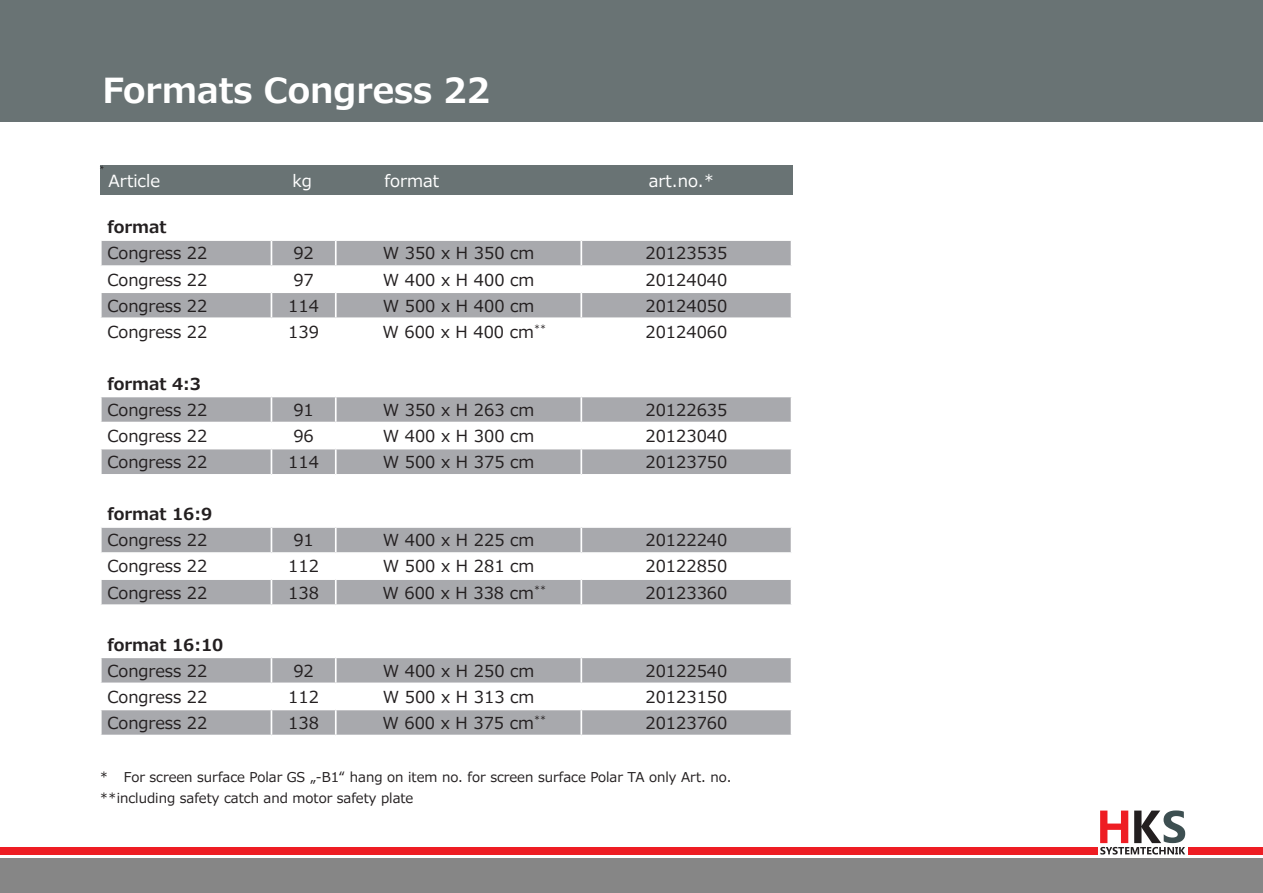
<style>
.page{position:relative;width:1263px;height:893px;background:#fff}
.page>*{position:absolute;margin:0;border:0;box-sizing:border-box;transform-origin:0 0}
.t1{font:700 34.5px "Meiryo UI";color:#fff}
.t2{font:16.8px "Meiryo";color:#fff}
.t3{font:16.5px "Meiryo";color:#231f20}
.t4{font:700 16.5px "Meiryo";color:#231f20}
.t5{font:13.5px/21px "Meiryo UI";color:#231f20}
.t6{font:11.25px "Minion Pro";color:#231f20}
</style>
<div class="page">
<div style="left:100px;top:165px;width:692px;height:30px;background:#697374"></div>
<div style="left:0;top:0;width:1263px;height:122px;background:#697374"></div>
<div style="left:0;top:858px;width:1263px;height:35px;background:#868686"></div>
<svg style="left:1100px;top:810px;width:85px;height:44px"></svg>
<div style="left:1188px;top:847px;width:75px;height:7px;background:#ee1d23"></div>
<div style="left:0;top:847px;width:1097px;height:7px;background:#ee1d23"></div>
<svg style="left:101px;top:240px;width:691px;height:495px"></svg>
<h1 class="t1" style="left:103px;top:66px;width:389px">Formats Congress 22</h1>
<p class="t6" style="left:100px;top:162px;width:6px">*</p>
<p class="t2" style="left:109px;top:169px;width:53px">Article</p>
<p class="t2" style="left:293px;top:169px;width:21px">kg</p>
<p class="t2" style="left:385px;top:169px;width:56px">format</p>
<p class="t2" style="left:649px;top:169px;width:67px">art.no.*</p>
<p class="t4" style="left:107px;top:216px;width:61px">format</p>
<p class="t3" style="left:107px;top:242px;width:101px">Congress 22</p>
<p class="t3" style="left:293px;top:242px;width:22px">92</p>
<p class="t3" style="left:383px;top:242px;width:153px">W 350 x H 350 cm</p>
<p class="t3" style="left:645px;top:242px;width:83px">20123535</p>
<p class="t3" style="left:107px;top:268px;width:101px">Congress 22</p>
<p class="t3" style="left:293px;top:268px;width:22px">97</p>
<p class="t3" style="left:383px;top:268px;width:153px">W 400 x H 400 cm</p>
<p class="t3" style="left:645px;top:268px;width:83px">20124040</p>
<p class="t3" style="left:107px;top:294px;width:101px">Congress 22</p>
<p class="t3" style="left:288px;top:294px;width:32px">114</p>
<p class="t3" style="left:383px;top:294px;width:153px">W 500 x H 400 cm</p>
<p class="t3" style="left:645px;top:294px;width:83px">20124050</p>
<p class="t3" style="left:107px;top:320px;width:101px">Congress 22</p>
<p class="t3" style="left:288px;top:320px;width:32px">139</p>
<p class="t3" style="left:382px;top:320px;width:165px">W 600 x H 400 cm<sup>**</sup></p>
<p class="t3" style="left:645px;top:320px;width:83px">20124060</p>
<p class="t4" style="left:107px;top:372px;width:95px">format 4:3</p>
<p class="t3" style="left:107px;top:398px;width:101px">Congress 22</p>
<p class="t3" style="left:293px;top:398px;width:22px">91</p>
<p class="t3" style="left:383px;top:398px;width:153px">W 350 x H 263 cm</p>
<p class="t3" style="left:645px;top:398px;width:83px">20122635</p>
<p class="t3" style="left:107px;top:424px;width:101px">Congress 22</p>
<p class="t3" style="left:293px;top:424px;width:22px">96</p>
<p class="t3" style="left:383px;top:424px;width:153px">W 400 x H 300 cm</p>
<p class="t3" style="left:645px;top:424px;width:83px">20123040</p>
<p class="t3" style="left:107px;top:450px;width:101px">Congress 22</p>
<p class="t3" style="left:288px;top:450px;width:32px">114</p>
<p class="t3" style="left:383px;top:450px;width:153px">W 500 x H 375 cm</p>
<p class="t3" style="left:645px;top:450px;width:83px">20123750</p>
<p class="t4" style="left:107px;top:503px;width:106px">format 16:9</p>
<p class="t3" style="left:107px;top:529px;width:101px">Congress 22</p>
<p class="t3" style="left:293px;top:529px;width:22px">91</p>
<p class="t3" style="left:383px;top:529px;width:153px">W 400 x H 225 cm</p>
<p class="t3" style="left:645px;top:529px;width:83px">20122240</p>
<p class="t3" style="left:107px;top:555px;width:101px">Congress 22</p>
<p class="t3" style="left:288px;top:555px;width:32px">112</p>
<p class="t3" style="left:383px;top:555px;width:153px">W 500 x H 281 cm</p>
<p class="t3" style="left:645px;top:555px;width:83px">20122850</p>
<p class="t3" style="left:107px;top:581px;width:101px">Congress 22</p>
<p class="t3" style="left:288px;top:581px;width:32px">138</p>
<p class="t3" style="left:382px;top:581px;width:165px">W 600 x H 338 cm<sup>**</sup></p>
<p class="t3" style="left:645px;top:581px;width:83px">20123360</p>
<p class="t4" style="left:107px;top:633px;width:117px">format 16:10</p>
<p class="t3" style="left:107px;top:659px;width:101px">Congress 22</p>
<p class="t3" style="left:293px;top:659px;width:22px">92</p>
<p class="t3" style="left:383px;top:659px;width:153px">W 400 x H 250 cm</p>
<p class="t3" style="left:645px;top:659px;width:83px">20122540</p>
<p class="t3" style="left:107px;top:685px;width:101px">Congress 22</p>
<p class="t3" style="left:288px;top:685px;width:32px">112</p>
<p class="t3" style="left:383px;top:685px;width:153px">W 500 x H 313 cm</p>
<p class="t3" style="left:645px;top:685px;width:83px">20123150</p>
<p class="t3" style="left:107px;top:711px;width:101px">Congress 22</p>
<p class="t3" style="left:288px;top:711px;width:32px">138</p>
<p class="t3" style="left:382px;top:711px;width:165px">W 600 x H 375 cm<sup>**</sup></p>
<p class="t3" style="left:645px;top:711px;width:83px">20123760</p>
<p class="t5" style="left:100px;top:767px;width:633px">* For screen surface Polar GS „-B1“ hang on item no. for screen surface Polar TA only Art. no. **including safety catch and motor safety plate</p>
</div>
